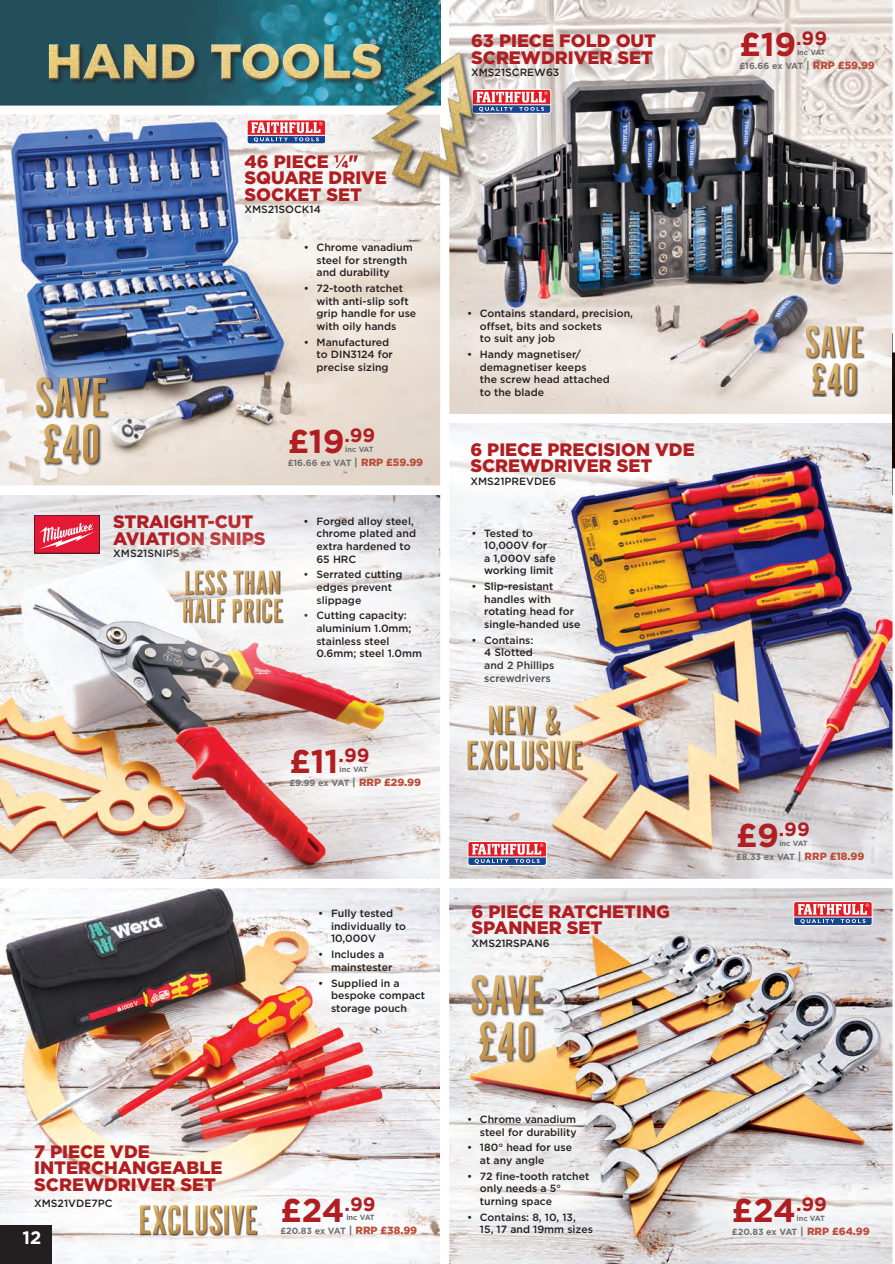
<style>
.page{position:relative;width:895px;height:1264px;background:#fff}
.page>*{position:absolute;margin:0;border:0;box-sizing:border-box;transform-origin:0 0}
.t1{font:57.15px/46.5px "Alternate Got No 1 D";letter-spacing:.005em;color:#c49753}
.t2{font:46.05px/37.5px "Alternate Got No 1 D";letter-spacing:.005em;color:#c49753}
.t3{font:42.9px "Alternate Got No 1 D";letter-spacing:.005em;color:#c49753}
.t4{font:42.3px/34.5px "Alternate Got No 1 D";letter-spacing:.005em;color:#c49753;text-align:center}
.t5{font:34.65px/28.2px "Alternate Got No 1 D";letter-spacing:.005em;color:#c49753}
.t6{font:700 33px "Gotham";color:#b01e22}
.t7{font:700 19.2px "Gotham";color:#b01e22}
.t8{font:900 18px/16.5px "Gotham";color:#b01e22}
.t9{font:700 18px "Gotham";color:#fff}
.t10{font:500 10.5px/12.6px "Gotham";color:#231f20}
.t11{font:700 9px "Gotham";letter-spacing:-.03em;color:#6f7073}
.t12{font:700 7.5px "Gotham";letter-spacing:-.045em;color:#6f7073}
.s1{font-size:10.5px}
.s2{font-weight:900;font-size:10.5px;color:#bc4e3b}
.s3{font-size:33px}
</style>
<div class="page">
<img style="left:0;top:888px;width:440px;height:376px">
<img style="left:440px;top:0;width:452px;height:414px">
<img style="left:449px;top:888px;width:442px;height:376px">
<img style="left:449px;top:423px;width:443px;height:456px">
<hr style="left:892px;top:334px;width:3px;height:160px;background:#231f20">
<img style="left:0;top:495px;width:441px;height:384px">
<svg style="left:469px;top:843px;width:76px;height:21px"></svg>
<div style="left:467px;top:841px;width:80px;height:25px;border:1px solid #fff;border-radius:2px"></div>
<hr style="left:468px;top:856px;width:78px;height:1px;background:#fff">
<svg style="left:793px;top:901px;width:79px;height:23px"></svg>
<div style="left:793px;top:901px;width:79px;height:25px;border:1px solid #fff;border-radius:2px"></div>
<hr style="left:793px;top:916px;width:79px;height:1px;background:#fff">
<svg style="left:529px;top:89px;width:22px;height:23px"></svg>
<div style="left:472px;top:89px;width:79px;height:25px;border:1px solid #fff;border-radius:2px"></div>
<hr style="left:472px;top:104px;width:79px;height:1px;background:#fff">
<div style="left:34px;top:515px;width:66px;height:38px;background:#e51836"></div>
<div style="left:34px;top:515px;width:66px;height:38px;border:1px solid #231f20"></div>
<svg style="left:39px;top:523px;width:56px;height:26px"></svg>
<img style="left:0;top:0;width:440px;height:106px">
<div style="left:0;top:1225px;width:52px;height:39px;background:#231f20"></div>
<img style="left:0;top:114px;width:449px;height:372px">
<svg style="left:247px;top:121px;width:77px;height:23px"></svg>
<div style="left:247px;top:119px;width:79px;height:25px;border:1px solid #fff;border-radius:2px"></div>
<hr style="left:247px;top:135px;width:78px;height:1px;background:#fff">
<img style="left:341px;top:24px;width:188px;height:186px">
<img style="left:30px;top:37px;width:362px;height:52px">
<div style="left:48px;top:43px;width:334px;height:36px;background:#fff;opacity:.75"></div>
<div style="left:48px;top:44px;width:334px;height:37px;background:#231f20;opacity:.75"></div>
<svg style="left:0;top:349px;width:147px;height:152px"></svg>
<img style="left:431px;top:946px;width:151px;height:152px;border-radius:50%">
<svg style="left:773px;top:303px;width:122px;height:122px;fill:#ede6e0"></svg>
<svg style="left:19px;top:366px;width:5px;height:108px"></svg>
<div style="left:24px;top:366px;width:100px;height:112px;background:#c49753;opacity:.42"></div>
<svg style="left:455px;top:963px;width:99px;height:108px"></svg>
<div style="left:459px;top:964px;width:100px;height:111px;background:#c49753;opacity:.42"></div>
<svg style="left:792px;top:316px;width:81px;height:87px"></svg>
<div style="left:795px;top:317px;width:81px;height:89px;background:#c49753;opacity:.42"></div>
<svg style="left:125px;top:509px;width:204px;height:204px"></svg>
<div style="left:176px;top:563px;width:112px;height:64px;background:#f8f8f8"></div>
<div style="left:178px;top:566px;width:111px;height:64px;background:#c49753;opacity:.42"></div>
<svg style="left:132px;top:1196px;width:131px;height:43px"></svg>
<div style="left:133px;top:1199px;width:132px;height:44px;background:#c49753;opacity:.42"></div>
<svg style="left:418px;top:650px;width:199px;height:199px"></svg>
<svg style="left:458px;top:698px;width:131px;height:77px"></svg>
<div style="left:460px;top:702px;width:131px;height:76px;background:#c49753;opacity:.42"></div>
<svg style="left:891px;top:0;width:4px;height:352px"></svg>
<svg style="left:891px;top:468px;width:4px;height:796px"></svg>
<h3 class="t8" style="left:244px;top:153px;width:144px">46 PIECE 1/4"<br>SQUARE DRIVE<br>SOCKET SET</h3>
<p class="t10" style="left:244px;top:203px;width:78px">XMS21SOCK14</p>
<h1 class="t1" style="left:35px;top:375px;width:75px">SAVE £40</h1>
<p class="t10" style="left:316px;top:241px;width:98px;text-indent:-13px">• Chrome vanadium steel for strength and durability</p>
<p class="t10" style="left:316px;top:282px;width:101px;text-indent:-13px">• 72-tooth ratchet with anti-slip soft grip handle for use with oily hands</p>
<p class="t10" style="left:316px;top:336px;width:78px;text-indent:-13px">• Manufactured to DIN3124 for precise sizing</p>
<h3 class="t6" style="left:288px;top:419px;width:89px">£19<sup>.99</sup></h3>
<p class="t11" style="left:288px;top:456px;width:137px">£16.66 ex VAT <span class="s1">|</span> <span class="s2">RRP £59.99</span></p>
<p class="t12" style="left:345px;top:444px;width:30px">inc VAT</p>
<h3 class="t8" style="left:113px;top:513px;width:154px">STRAIGHT-CUT<br>AVIATION SNIPS</h3>
<p class="t10" style="left:113px;top:547px;width:68px">XMS21SNIPS</p>
<h3 class="t5" style="left:182px;top:569px;width:103px">LESS THAN<br>HALF PRICE</h3>
<p class="t10" style="left:316px;top:514px;width:101px;text-indent:-13px">• Forged alloy steel, chrome plated and extra hardened to<br>65 HRC</p>
<p class="t10" style="left:316px;top:568px;width:87px;text-indent:-13px">• Serrated cutting edges prevent slippage</p>
<p class="t10" style="left:316px;top:609px;width:107px;text-indent:-13px">• Cutting capacity: aluminium 1.0mm; stainless steel<br>0.6mm; steel 1.0mm</p>
<h3 class="t6" style="left:289px;top:739px;width:82px">£11<sup>.99</sup></h3>
<p class="t11" style="left:289px;top:776px;width:133px">£9.99 ex VAT <span class="s1">|</span> <span class="s2">RRP £29.99</span></p>
<p class="t12" style="left:340px;top:764px;width:30px">inc VAT</p>
<p class="t10" style="left:331px;top:907px;width:77px;text-indent:-13px">• Fully tested individually to<br>10,000V</p>
<p class="t10" style="left:331px;top:948px;width:63px;text-indent:-13px">• Includes a mainstester</p>
<p class="t10" style="left:331px;top:976px;width:96px;text-indent:-13px">• Supplied in a bespoke compact storage pouch</p>
<h3 class="t8" style="left:34px;top:1142px;width:190px">7 PIECE VDE<br>INTERCHANGEABLE<br>SCREWDRIVER SET</h3>
<p class="t10" style="left:34px;top:1197px;width:80px">XMS21VDE7PC</p>
<h3 class="t3" style="left:138px;top:1197px;width:120px">EXCLUSIVE</h3>
<h3 class="t9" style="left:22px;top:1226px;width:20px">12</h3>
<h3 class="t6" style="left:280px;top:1188px;width:97px">£24<sup>.99</sup></h3>
<p class="t11" style="left:280px;top:1225px;width:138px">£20.83 ex VAT <span class="s1">|</span> <span class="s2">RRP £38.99</span></p>
<p class="t12" style="left:346px;top:1212px;width:30px">inc VAT</p>
<h3 class="t8" style="left:471px;top:32px;width:187px">63 PIECE FOLD OUT<br>SCREWDRIVER SET</h3>
<p class="t10" style="left:471px;top:66px;width:90px">XMS21SCREW63</p>
<h3 class="t6" style="left:739px;top:22px;width:89px">£19<sup>.99</sup></h3>
<p class="t11" style="left:739px;top:59px;width:137px">£16.66 ex VAT <span class="s1">|</span> <span class="s2">RRP £59.99</span></p>
<p class="t12" style="left:797px;top:47px;width:30px">inc VAT</p>
<p class="t10" style="left:480px;top:307px;width:155px;text-indent:-13px">• Contains standard, precision, offset, bits and sockets<br>to suit any job</p>
<p class="t10" style="left:480px;top:348px;width:131px;text-indent:-13px">• Handy magnetiser/ demagnetiser keeps<br>the screw head attached to the blade</p>
<h3 class="t8" style="left:470px;top:441px;width:226px">6 PIECE PRECISION VDE<br>SCREWDRIVER SET</h3>
<p class="t10" style="left:470px;top:474px;width:87px">XMS21PREVDE6</p>
<p class="t10" style="left:484px;top:526px;width:73px;text-indent:-13px">• Tested to<br>10,000V for a 1,000V safe working limit</p>
<p class="t10" style="left:484px;top:580px;width:98px;text-indent:-13px">• Slip-resistant handles with rotating head for single-handed use</p>
<p class="t10" style="left:484px;top:633px;width:72px;text-indent:-13px">• Contains:<br>4 Slotted and 2 Phillips screwdrivers</p>
<h3 class="t4" style="left:466px;top:704px;width:118px">NEW &amp;<br>EXCLUSIVE</h3>
<h3 class="t8" style="left:471px;top:903px;width:200px">6 PIECE RATCHETING<br>SPANNER SET</h3>
<p class="t10" style="left:471px;top:937px;width:80px">XMS21RSPAN6</p>
<h1 class="t1" style="left:470px;top:973px;width:75px">SAVE £40</h1>
<p class="t10" style="left:467px;top:1112px;width:111px;text-align:right">• Chrome vanadium steel for durability</p>
<p class="t10" style="left:480px;top:1141px;width:94px;text-indent:-13px">• 180° head for use at any angle</p>
<p class="t10" style="left:480px;top:1169px;width:111px;text-indent:-13px">• 72 fine-tooth ratchet only needs a 5° turning space</p>
<p class="t10" style="left:480px;top:1210px;width:114px;text-indent:-13px">• Contains: 8, 10, 13,<br>15, 17 and 19mm sizes</p>
<h2 class="t2" style="left:805px;top:324px;width:60px">SAVE £40</h2>
<h3 class="t7" style="left:736px;top:817px;width:75px"><span class="s3">£9</span>.99</h3>
<p class="t11" style="left:736px;top:851px;width:130px">£8.33 ex VAT <span class="s1">|</span> <span class="s2">RRP £18.99</span></p>
<p class="t12" style="left:779px;top:838px;width:30px">inc VAT</p>
<h3 class="t6" style="left:732px;top:1188px;width:97px">£24<sup>.99</sup></h3>
<p class="t11" style="left:732px;top:1225px;width:139px">£20.83 ex VAT <span class="s1">|</span> <span class="s2">RRP £64.99</span></p>
<p class="t12" style="left:796px;top:1213px;width:30px">inc VAT</p>
</div>
